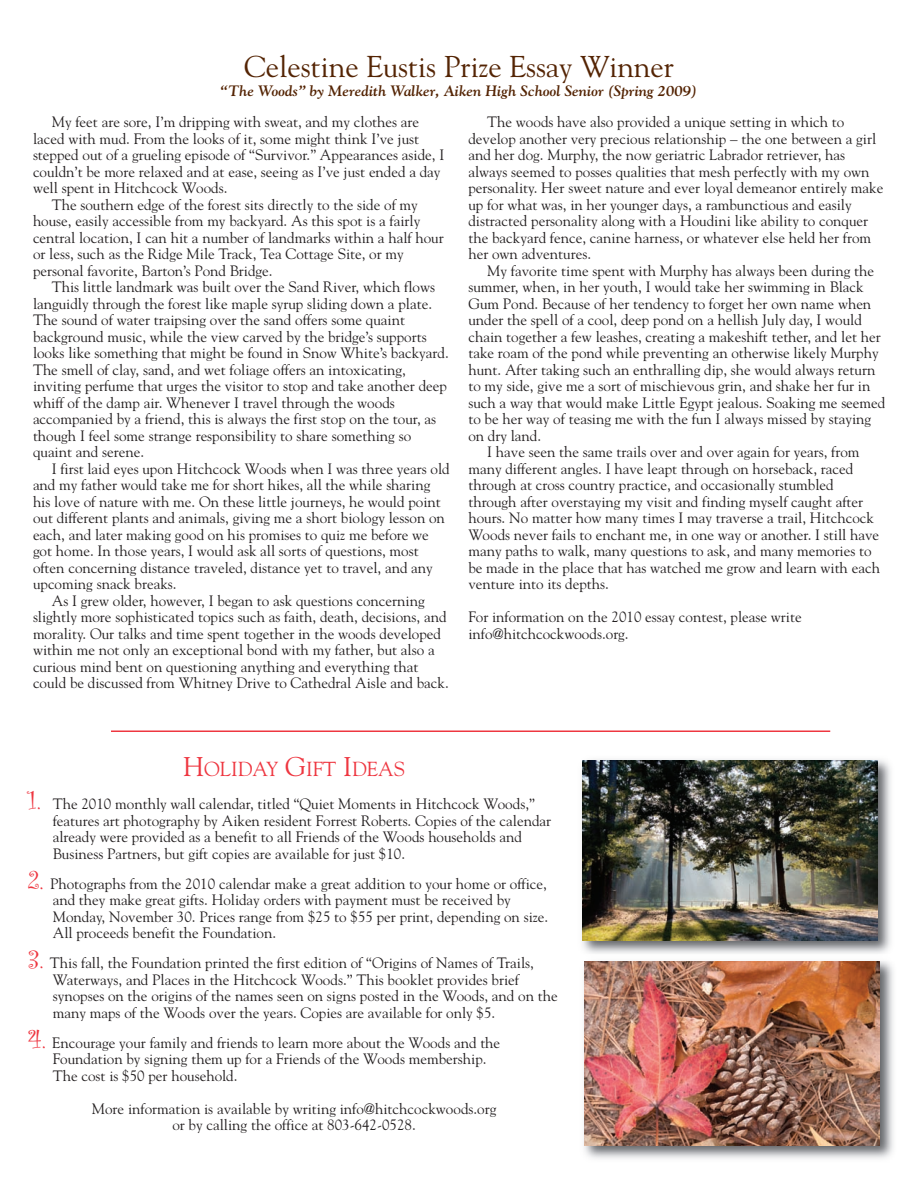
<style>
.page{position:relative;width:918px;height:1188px;background:#fff}
.page>*{position:absolute;margin:0;border:0;box-sizing:border-box;transform-origin:0 0}
.t1{font:30px "Goudy";color:#542404}
.t2{font:20.25px "Goudy";color:#ee3640}
.t3{font:15px/16.5px "Goudy";color:#231f20}
.t4{font:italic 700 15px "Goudy";color:#542404}
.s1{font-size:27px}
.s2{font-family:"Curlz";font-size:27px;color:#ee3640}
</style>
<div class="page">
<img style="left:584px;top:961px;width:310px;height:198px">
<img style="left:585px;top:961px;width:295px;height:184px">
<img style="left:582px;top:759px;width:309px;height:195px">
<img style="left:583px;top:760px;width:295px;height:180px">
<hr style="left:111px;top:730px;width:719px;height:2px;background:#ee3640">
<h1 class="t1" style="left:244px;top:49px;width:431px">Celestine Eustis Prize Essay Winner</h1>
<p class="t4" style="left:221px;top:82px;width:478px">“The Woods” by Meredith Walker, Aiken High School Senior (Spring 2009)</p>
<p class="t3" style="left:52px;top:114px;width:369px">My feet are sore, I’m dripping with sweat, and my clothes are</p>
<p class="t3" style="left:33px;top:131px;width:388px">laced with mud. From the looks of it, some might think I’ve just</p>
<p class="t3" style="left:33px;top:147px;width:413px">stepped out of a grueling episode of “Survivor.” Appearances aside, I</p>
<p class="t3" style="left:33px;top:164px;width:409px">couldn’t be more relaxed and at ease, seeing as I’ve just ended a day</p>
<p class="t3" style="left:33px;top:180px;width:196px">well spent in Hitchcock Woods.</p>
<p class="t3" style="left:52px;top:197px;width:368px">The southern edge of the forest sits directly to the side of my</p>
<p class="t3" style="left:33px;top:213px;width:389px">house, easily accessible from my backyard. As this spot is a fairly</p>
<p class="t3" style="left:33px;top:230px;width:412px">central location, I can hit a number of landmarks within a half hour</p>
<p class="t3" style="left:33px;top:246px;width:372px">or less, such as the Ridge Mile Track, Tea Cottage Site, or my</p>
<p class="t3" style="left:33px;top:263px;width:241px">personal favorite, Barton’s Pond Bridge.</p>
<p class="t3" style="left:52px;top:279px;width:385px">This little landmark was built over the Sand River, which flows</p>
<p class="t3" style="left:33px;top:296px;width:401px">languidly through the forest like maple syrup sliding down a plate.</p>
<p class="t3" style="left:33px;top:312px;width:374px">The sound of water traipsing over the sand offers some quaint</p>
<p class="t3" style="left:33px;top:329px;width:395px">background music, while the view carved by the bridge’s supports</p>
<p class="t3" style="left:33px;top:345px;width:417px">looks like something that might be found in Snow White’s backyard.</p>
<p class="t3" style="left:33px;top:362px;width:375px">The smell of clay, sand, and wet foliage offers an intoxicating,</p>
<p class="t3" style="left:33px;top:378px;width:416px">inviting perfume that urges the visitor to stop and take another deep</p>
<p class="t3" style="left:33px;top:395px;width:363px">whiff of the damp air. Whenever I travel through the woods</p>
<p class="t3" style="left:33px;top:411px;width:405px">accompanied by a friend, this is always the first stop on the tour, as</p>
<p class="t3" style="left:33px;top:428px;width:380px">though I feel some strange responsibility to share something so</p>
<p class="t3" style="left:33px;top:444px;width:113px">quaint and serene.</p>
<p class="t3" style="left:52px;top:461px;width:400px">I first laid eyes upon Hitchcock Woods when I was three years old</p>
<p class="t3" style="left:33px;top:477px;width:399px">and my father would take me for short hikes, all the while sharing</p>
<p class="t3" style="left:33px;top:494px;width:409px">his love of nature with me. On these little journeys, he would point</p>
<p class="t3" style="left:33px;top:510px;width:413px">out different plants and animals, giving me a short biology lesson on</p>
<p class="t3" style="left:33px;top:527px;width:397px">each, and later making good on his promises to quiz me before we</p>
<p class="t3" style="left:33px;top:543px;width:387px">got home. In those years, I would ask all sorts of questions, most</p>
<p class="t3" style="left:33px;top:560px;width:401px">often concerning distance traveled, distance yet to travel, and any</p>
<p class="t3" style="left:33px;top:576px;width:145px">upcoming snack breaks.</p>
<p class="t3" style="left:52px;top:593px;width:374px">As I grew older, however, I began to ask questions concerning</p>
<p class="t3" style="left:33px;top:609px;width:415px">slightly more sophisticated topics such as faith, death, decisions, and</p>
<p class="t3" style="left:33px;top:626px;width:410px">morality. Our talks and time spent together in the woods developed</p>
<p class="t3" style="left:33px;top:642px;width:403px">within me not only an exceptional bond with my father, but also a</p>
<p class="t3" style="left:33px;top:659px;width:387px">curious mind bent on questioning anything and everything that</p>
<p class="t3" style="left:33px;top:675px;width:417px">could be discussed from Whitney Drive to Cathedral Aisle and back.</p>
<p class="t3" style="left:468px;top:114px;width:417px;text-indent:19px">The woods have also provided a unique setting in which to develop another very precious relationship – the one between a girl and her dog. Murphy, the now geriatric Labrador retriever, has always seemed to posses qualities that mesh perfectly with my own personality. Her sweet nature and ever loyal demeanor entirely make up for what was, in her younger days, a rambunctious and easily distracted personality along with a Houdini like ability to conquer the backyard fence, canine harness, or whatever else held her from her own adventures.</p>
<p class="t3" style="left:487px;top:263px;width:389px">My favorite time spent with Murphy has always been during the</p>
<p class="t3" style="left:468px;top:279px;width:397px">summer, when, in her youth, I would take her swimming in Black</p>
<p class="t3" style="left:468px;top:296px;width:404px">Gum Pond. Because of her tendency to forget her own name when</p>
<p class="t3" style="left:468px;top:312px;width:395px">under the spell of a cool, deep pond on a hellish July day, I would</p>
<p class="t3" style="left:468px;top:329px;width:414px">chain together a few leashes, creating a makeshift tether, and let her</p>
<p class="t3" style="left:468px;top:345px;width:412px">take roam of the pond while preventing an otherwise likely Murphy</p>
<p class="t3" style="left:468px;top:362px;width:409px">hunt. After taking such an enthralling dip, she would always return</p>
<p class="t3" style="left:468px;top:378px;width:404px">to my side, give me a sort of mischievous grin, and shake her fur in</p>
<p class="t3" style="left:468px;top:395px;width:419px">such a way that would make Little Egypt jealous. Soaking me seemed</p>
<p class="t3" style="left:468px;top:411px;width:404px">to be her way of teasing me with the fun I always missed by staying</p>
<p class="t3" style="left:468px;top:428px;width:74px">on dry land.</p>
<p class="t3" style="left:487px;top:444px;width:374px">I have seen the same trails over and over again for years, from</p>
<p class="t3" style="left:468px;top:461px;width:386px">many different angles. I have leapt through on horseback, raced</p>
<p class="t3" style="left:468px;top:477px;width:367px">through at cross country practice, and occasionally stumbled</p>
<p class="t3" style="left:468px;top:494px;width:396px">through after overstaying my visit and finding myself caught after</p>
<p class="t3" style="left:468px;top:510px;width:407px">hours. No matter how many times I may traverse a trail, Hitchcock</p>
<p class="t3" style="left:468px;top:527px;width:412px">Woods never fails to enchant me, in one way or another. I still have</p>
<p class="t3" style="left:468px;top:543px;width:405px">many paths to walk, many questions to ask, and many memories to</p>
<p class="t3" style="left:468px;top:560px;width:413px">be made in the place that has watched me grow and learn with each</p>
<p class="t3" style="left:468px;top:576px;width:142px">venture into its depths.</p>
<p class="t3" style="left:468px;top:609px;width:335px">For information on the 2010 essay contest, please write info@hitchcockwoods.org.</p>
<h2 class="t2" style="left:183px;top:757px;width:223px"><span class="s1">H</span>OLIDAY <span class="s1">G</span>IFT <span class="s1">I</span>DEAS</h2>
<p class="t3" style="left:53px;top:796px;width:500px;text-indent:-25px"><span class="s2">1.</span> The 2010 monthly wall calendar, titled “Quiet Moments in Hitchcock Woods,” features art photography by Aiken resident Forrest Roberts. Copies of the calendar already were provided as a benefit to all Friends of the Woods households and Business Partners, but gift copies are available for just $10.</p>
<p class="t3" style="left:53px;top:875px;width:497px;text-indent:-25px"><span class="s2">2.</span> Photographs from the 2010 calendar make a great addition to your home or office, and they make great gifts. Holiday orders with payment must be received by Monday, November 30. Prices range from $25 to $55 per print, depending on size.<br>All proceeds benefit the Foundation.</p>
<p class="t3" style="left:53px;top:955px;width:506px;text-indent:-25px"><span class="s2">3.</span> This fall, the Foundation printed the first edition of “Origins of Names of Trails, Waterways, and Places in the Hitchcock Woods.” This booklet provides brief synopses on the origins of the names seen on signs posted in the Woods, and on the many maps of the Woods over the years. Copies are available for only $5.</p>
<p class="t3" style="left:53px;top:1034px;width:449px;text-indent:-25px"><span class="s2">4.</span> Encourage your family and friends to learn more about the Woods and the<br>Foundation by signing them up for a Friends of the Woods membership.<br>The cost is $50 per household.</p>
<p class="t3" style="left:92px;top:1100px;width:406px;text-align:center">More information is available by writing info@hitchcockwoods.org or by calling the office at 803-642-0528.</p>
</div>
